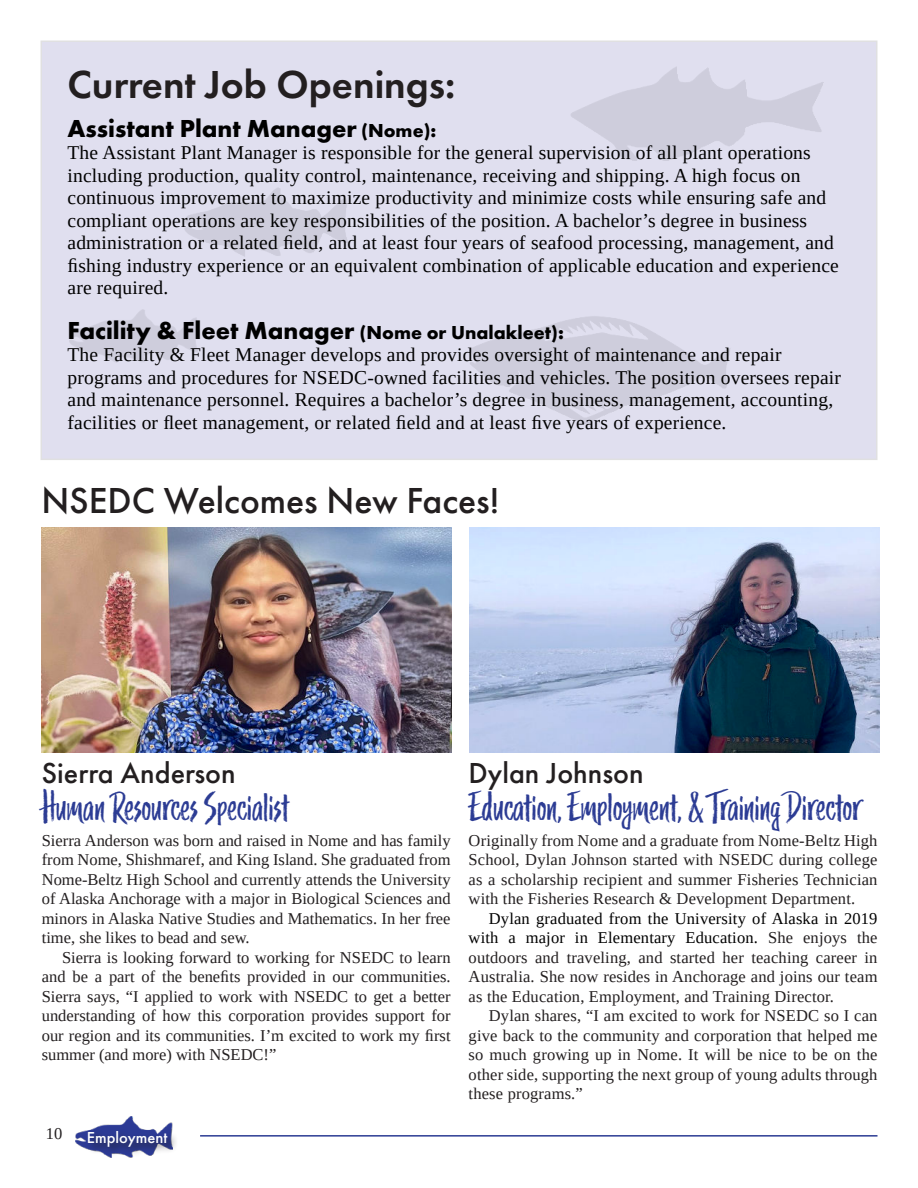
<style>
.page{position:relative;width:918px;height:1188px;background:#fff}
.page>*{position:absolute;margin:0;border:0;box-sizing:border-box;transform-origin:0 0}
.t1{font:600 40.5px "Futura PT";color:#231f20}
.t2{font:37.5px "Trailmade";letter-spacing:-.005em;color:#2c3c94}
.t3{font:500 37.5px "Futura PT";color:#231f20}
.t4{font:500 30px "Futura PT";color:#231f20}
.t5{font:700 25.5px "Futura PT";color:#000}
.t6{font:19.5px/22.5px "Tinos";letter-spacing:.01em;color:#000}
.t7{font:16.5px/19.5px "Tinos";letter-spacing:.01em;color:#231f20;text-align:justify}
.t8{font:500 16.5px "Futura PT";color:#fff}
.s1{font-size:19.5px}
.s2{color:#000}
</style>
<div class="page">
<hr style="left:200px;top:1135px;width:678px;height:2px;background:#2c3c94">
<svg style="left:41px;top:40px;width:837px;height:420px;background:#deddec"></svg>
<img style="left:76px;top:1117px;width:97px;height:32px">
<div style="left:86px;top:1129px;width:93px;height:29px;background:#231f20;opacity:.75"></div>
<img style="left:42px;top:528px;width:410px;height:224px">
<img style="left:470px;top:528px;width:409px;height:224px">
<h1 class="t1" style="left:68px;top:68px;width:390px">Current Job Openings:</h1>
<h3 class="t5" style="left:68px;top:117px;width:371px">Assistant Plant Manager <span class="s1">(Nome):</span></h3>
<p class="t6" style="left:67px;top:143px;width:773px">The Assistant Plant Manager is responsible for the general supervision of all plant operations including production, quality control, maintenance, receiving and shipping. A high focus on continuous improvement to maximize productivity and minimize costs while ensuring safe and compliant operations are key responsibilities of the position. A bachelor’s degree in business administration or a related field, and at least four years of seafood processing, management, and fishing industry experience or an equivalent combination of applicable education and experience are required.</p>
<h3 class="t5" style="left:67px;top:319px;width:498px">Facility &amp; Fleet Manager <span class="s1">(Nome or Unalakleet):</span></h3>
<p class="t6" style="left:67px;top:345px;width:775px">The Facility &amp; Fleet Manager develops and provides oversight of maintenance and repair programs and procedures for NSEDC-owned facilities and vehicles. The position oversees repair and maintenance personnel. Requires a bachelor’s degree in business, management, accounting, facilities or fleet management, or related field and at least five years of experience.</p>
<h2 class="t3" style="left:42px;top:484px;width:459px">NSEDC Welcomes New Faces!</h2>
<h3 class="t4" style="left:42px;top:760px;width:195px">Sierra Anderson</h3>
<h2 class="t2" style="left:42px;top:788px;width:249px">Human Resources Specialist</h2>
<p class="t7" style="left:42px;top:832px;width:410px">Sierra Anderson was born and raised in Nome and has family from Nome, Shishmaref, and King Island. She graduated from Nome-Beltz High School and currently attends the University of Alaska Anchorage with a major in Biological Sciences and minors in Alaska Native Studies and Mathematics. In her free time, she likes to bead and sew.</p>
<p class="t7" style="left:42px;top:949px;width:410px;text-indent:20px">Sierra is looking forward to working for NSEDC to learn and be a part of the benefits provided in our communities.<br>Sierra says, “I applied to work with NSEDC to get a better understanding of how this corporation provides support for our region and its communities. I’m excited to work my first summer (and more) with NSEDC!”</p>
<p class="t7" style="left:46px;top:1125px;width:18px">10</p>
<p class="t8" style="left:87px;top:1131px;width:82px">Employment</p>
<h3 class="t4" style="left:469px;top:760px;width:177px">Dylan Johnson</h3>
<h2 class="t2" style="left:469px;top:788px;width:394px">Education, Employment, &amp; Training Director</h2>
<p class="t7" style="left:469px;top:832px;width:410px">Originally from Nome and a graduate from Nome-Beltz High School, Dylan Johnson started with NSEDC during college as a scholarship recipient and summer Fisheries Technician with the Fisheries Research &amp; Development Department.</p>
<p class="t7" style="left:469px;top:910px;width:410px;text-indent:20px"><span class="s2">Dylan graduated from the University of Alaska in 2019 with a major in Elementary Education.</span> She enjoys the outdoors and traveling, and started her teaching career in Australia. She now resides in Anchorage and joins our team as the Education, Employment, and Training Director.</p>
<p class="t7" style="left:469px;top:1007px;width:410px;text-indent:20px">Dylan shares, “I am excited to work for NSEDC so I can give back to the community and corporation that helped me so much growing up in Nome. It will be nice to be on the other side, supporting the next group of young adults through these programs.”</p>
</div>
